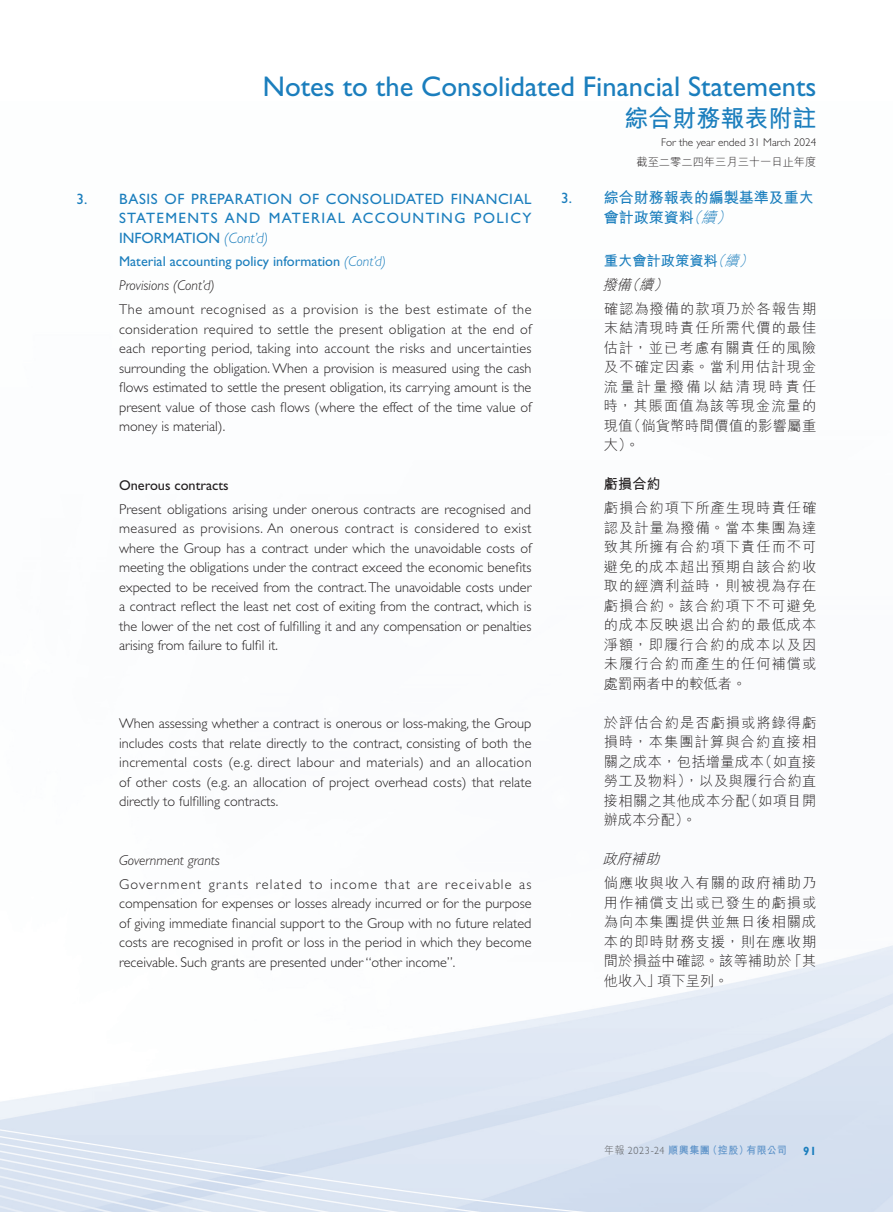
<style>
.page{position:relative;width:893px;height:1212px;background:#fff}
.page>*{position:absolute;margin:0;border:0;box-sizing:border-box;transform-origin:0 0}
.t1{font:28.5px "Gill Sans Std";color:#1b7ebd}
.t2{font:700 24px "M Hei HK";color:#1b7ebd}
.t3{font:15px/19.5px "Gill Sans Std";letter-spacing:.09em;color:#1b7ebd;text-align:justify}
.t4{font:700 15px/19.5px "M Hei HK";color:#1b7ebd}
.t5{font:300 14.25px/19.5px "Gill Sans Std";color:#231f20;text-align:justify}
.t6{font:300 14.25px/19.5px "M Hei HK";letter-spacing:.07em;color:#231f20;text-align:justify}
.t7{font:14.25px/24px "Gill Sans Std";color:#1b7ebd}
.t8{font:14.25px "Gill Sans Std";color:#231f20}
.t9{font:italic 300 14.25px "Gill Sans Std";color:#231f20}
.t10{font:700 14.25px/24px "M Hei HK";color:#1b7ebd}
.t11{font:700 14.25px "M Hei HK";color:#231f20}
.t12{font:italic 300 14.25px "M Hei HK";color:#231f20}
.t13{font:700 12px "Gill Sans Std";color:#1b7ebd;scale:.95 1}
.t14{font:300 11.25px "Gill Sans Std";color:#231f20}
.t15{font:300 11.25px "M Hei HK";color:#231f20}
.t16{font:700 10.5px "M Hei HK";letter-spacing:.045em;color:#5990c7;scale:.95 1}
.s1{font-weight:300;font-style:italic}
.s2{font-weight:300;font-style:italic;color:#231f20}
.s3{font-family:"Gill Sans Std";font-weight:400}
.s4{font-weight:300;color:#57585a}
.s5{font-family:"Gill Sans Std";font-weight:300;color:#57585a}
</style>
<div class="page">
<h1 class="t1" style="left:263px;top:70px;width:555px">Notes to the Consolidated Financial Statements</h1>
<h2 class="t2" style="left:624px;top:100px;width:193px">綜合財務報表附註</h2>
<p class="t3" style="left:119px;top:189px;width:414px;text-indent:-43px">3. BASIS OF PREPARATION OF CONSOLIDATED FINANCIAL STATEMENTS AND MATERIAL ACCOUNTING POLICY INFORMATION <span class="s1">(Cont’d)</span></p>
<p class="t7" style="left:119px;top:249px;width:269px">Material accounting policy information <span class="s1">(Cont’d)<br></span><span class="s2">Provisions (Cont’d)</span></p>
<p class="t5" style="left:119px;top:300px;width:414px">The amount recognised as a provision is the best estimate of the consideration required to settle the present obligation at the end of each reporting period, taking into account the risks and uncertainties surrounding the obligation. When a provision is measured using the cash flows estimated to settle the present obligation, its carrying amount is the present value of those cash flows (where the effect of the time value of money is material).</p>
<p class="t8" style="left:119px;top:477px;width:111px">Onerous contracts</p>
<p class="t5" style="left:119px;top:499px;width:414px">Present obligations arising under onerous contracts are recognised and measured as provisions. An onerous contract is considered to exist where the Group has a contract under which the unavoidable costs of meeting the obligations under the contract exceed the economic benefits expected to be received from the contract. The unavoidable costs under a contract reflect the least net cost of exiting from the contract, which is the lower of the net cost of fulfilling it and any compensation or penalties arising from failure to fulfil it.</p>
<p class="t5" style="left:119px;top:714px;width:414px">When assessing whether a contract is onerous or loss-making, the Group includes costs that relate directly to the contract, consisting of both the incremental costs (e.g. direct labour and materials) and an allocation of other costs (e.g. an allocation of project overhead costs) that relate directly to fulfilling contracts.</p>
<p class="t9" style="left:119px;top:852px;width:102px">Government grants</p>
<p class="t5" style="left:119px;top:874px;width:414px">Government grants related to income that are receivable as compensation for expenses or losses already incurred or for the purpose of giving immediate financial support to the Group with no future related costs are recognised in profit or loss in the period in which they become receivable. Such grants are presented under “other income”.</p>
<p class="t14" style="left:661px;top:136px;width:157px">For the year ended 31 March 2024</p>
<p class="t15" style="left:636px;top:154px;width:182px">截至二零二四年三月三十一日止年度</p>
<p class="t4" style="left:604px;top:187px;width:211px;text-indent:-43px"><span class="s3">3.</span> 綜合財務報表的編製基準及重大會計政策資料<span class="s1">（續）</span></p>
<p class="t10" style="left:602px;top:247px;width:157px">重大會計政策資料<span class="s1">（續）</span><span class="s2">撥備（續）</span></p>
<p class="t6" style="left:604px;top:298px;width:214px">確認為撥備的款項乃於各報告期末結清現時責任所需代價的最佳估計，並已考慮有關責任的風險及不確定因素。當利用估計現金流量計量撥備以結清現時責任時，其賬面值為該等現金流量的現值（倘貨幣時間價值的影響屬重大）。</p>
<p class="t11" style="left:604px;top:473px;width:58px">虧損合約</p>
<p class="t6" style="left:604px;top:498px;width:214px">虧損合約項下所產生現時責任確認及計量為撥備。當本集團為達致其所擁有合約項下責任而不可避免的成本超出預期自該合約收取的經濟利益時，則被視為存在虧損合約。該合約項下不可避免的成本反映退出合約的最低成本淨額，即履行合約的成本以及因未履行合約而產生的任何補償或處罰兩者中的較低者。</p>
<p class="t6" style="left:604px;top:712px;width:214px">於評估合約是否虧損或將錄得虧損時，本集團計算與合約直接相關之成本，包括增量成本（如直接勞工及物料），以及與履行合約直接相關之其他成本分配（如項目開辦成本分配）。</p>
<p class="t12" style="left:602px;top:849px;width:64px">政府補助</p>
<p class="t6" style="left:604px;top:873px;width:214px">倘應收與收入有關的政府補助乃用作補償支出或已發生的虧損或為向本集團提供並無日後相關成本的即時財務支援，則在應收期間於損益中確認。該等補助於「其他收入」項下呈列。</p>
<p class="t16" style="left:604px;top:1142px;width:193px"><span class="s4">年報</span> <span class="s5">2023-24</span> 順興集團（控股）有限公司</p>
<p class="t13" style="left:803px;top:1143px;width:15px">91</p>
</div>
